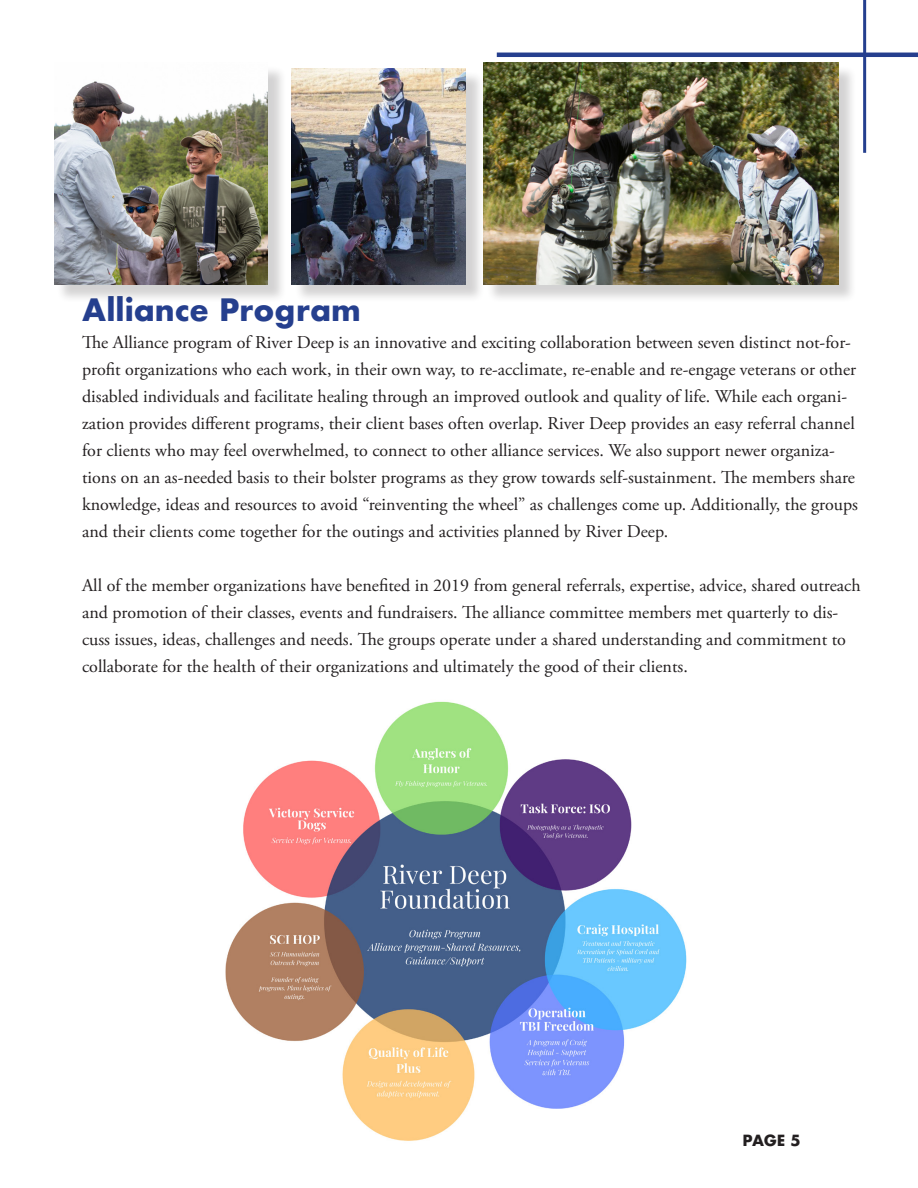
<style>
.page{position:relative;width:918px;height:1188px;background:#fff}
.page>*{position:absolute;margin:0;border:0;box-sizing:border-box;transform-origin:0 0}
.t1{font:700 30px "Futura";color:#253f8e}
.Paragraph_Copy{font:18px/27px "Adobe Garamond Pro";color:#231f20}
.t2{font:700 15px "Futura";color:#231f20}
</style>
<div class="page">
<hr style="left:863px;top:0;width:3px;height:153px;background:#253f8e">
<hr style="left:497px;top:53px;width:421px;height:4px;background:#253f8e">
<div style="left:56px;top:65px;width:231px;height:239px;background:#231f20;opacity:.2"></div>
<img style="left:54px;top:65px;width:214px;height:220px">
<img style="left:225px;top:701px;width:462px;height:440px">
<div style="left:294px;top:70px;width:191px;height:233px;background:#231f20;opacity:.2"></div>
<img style="left:292px;top:68px;width:174px;height:216px">
<div style="left:486px;top:65px;width:371px;height:239px;background:#231f20;opacity:.2"></div>
<img style="left:484px;top:63px;width:354px;height:222px">
<p class="t1" style="left:82px;top:288px;width:280px">Alliance Program</p>
<p class="Paragraph_Copy" style="left:82px;top:330px;width:777px">The Alliance program of River Deep is an innovative and exciting collaboration between seven distinct not-for&shy;profit organizations who each work, in their own way, to re-acclimate, re-enable and re-engage veterans or other disabled individuals and facilitate healing through an improved outlook and quality of life. While each organi&shy;zation provides different programs, their client bases often overlap. River Deep provides an easy referral channel for clients who may feel overwhelmed, to connect to other alliance services. We also support newer organiza&shy;tions on an as-needed basis to their bolster programs as they grow towards self-sustainment. The members share knowledge, ideas and resources to avoid “reinventing the wheel” as challenges come up. Additionally, the groups and their clients come together for the outings and activities planned by River Deep.</p>
<p class="Paragraph_Copy" style="left:82px;top:573px;width:780px">All of the member organizations have benefited in 2019 from general referrals, expertise, advice, shared outreach and promotion of their classes, events and fundraisers. The alliance committee members met quarterly to dis&shy;cuss issues, ideas, challenges and needs. The groups operate under a shared understanding and commitment to collaborate for the health of their organizations and ultimately the good of their clients.</p>
<p class="t2" style="left:742px;top:1130px;width:60px">PAGE 5</p>
</div>
